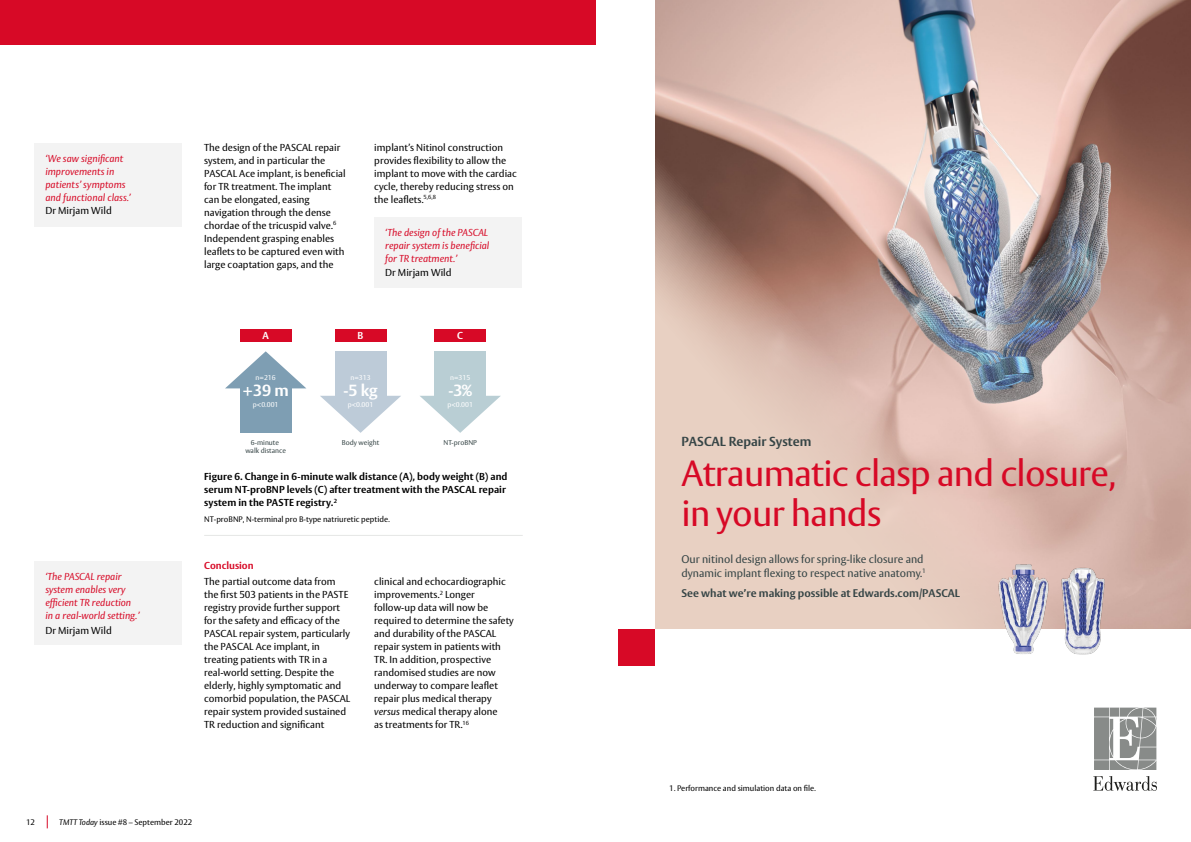
<style>
.page{position:relative;width:1191px;height:842px;background:#fff}
.page>*{position:absolute;margin:0;border:0;box-sizing:border-box;transform-origin:0 0}
.t1{font:36px/40px "Vesta Pro";letter-spacing:-.02em;color:#d70926}
.t2{font:700 16px "Vesta Pro";color:#fff}
.t3{font:700 13px "Vesta Pro";color:#364546}
.t4{font:11px/14px "Vesta Pro";color:#364546}
.t5{font:700 11px "Vesta Pro";color:#364546}
.t6{font:10px/13px "Vesta Pro";color:#000}
.t7{font:italic 10px/13px "Vesta Pro";color:#d70926}
.t8{font:700 10px/13px "Vesta Pro";letter-spacing:.005em;color:#000}
.t9{font:700 10px "Vesta Pro";color:#d70926}
.t10{font:700 10px "Vesta Pro";color:#fff}
.t11{font:8px "Vesta Pro";color:#000}
.t12{font:7px/8px "Vesta Pro";color:#364546;text-align:center}
.t13{font:7px "Vesta Pro";color:#fff}
.s1{font-style:italic}
</style>
<div class="page">
<div style="left:0;top:0;width:595px;height:45px;background:#d70926"></div>
<svg style="left:47px;top:815px;width:1px;height:13px"></svg>
<hr style="left:204px;top:535px;width:319px;height:1px;background:#e6e7e6">
<div style="left:240px;top:377px;width:51px;height:56px;background:#7e9eb3"></div>
<svg style="left:225px;top:351px;width:81px;height:37px"></svg>
<div style="left:240px;top:329px;width:51px;height:13px;background:#d70926"></div>
<div style="left:335px;top:351px;width:51px;height:57px;background:#bdcbd8"></div>
<svg style="left:320px;top:396px;width:81px;height:37px"></svg>
<div style="left:335px;top:329px;width:51px;height:13px;background:#d70926"></div>
<div style="left:434px;top:351px;width:52px;height:57px;background:#b9ced4"></div>
<svg style="left:420px;top:396px;width:81px;height:37px"></svg>
<div style="left:434px;top:329px;width:52px;height:13px;background:#d70926"></div>
<div style="left:374px;top:217px;width:148px;height:71px;background:#f3f3f3"></div>
<img style="left:655px;top:0;width:536px;height:629px">
<img style="left:993px;top:561px;width:121px;height:94px">
<div style="left:618px;top:629px;width:37px;height:36px;background:#d70926"></div>
<svg style="left:1094px;top:708px;width:62px;height:62px;background:#9fa2a0"></svg>
<svg style="left:1093px;top:776px;width:64px;height:15px"></svg>
<div style="left:34px;top:561px;width:147px;height:84px;background:#f3f3f3"></div>
<div style="left:34px;top:143px;width:147px;height:84px;background:#f3f3f3"></div>
<p class="t7" style="left:45px;top:152px;width:87px">‘We saw significant improvements in patients’ symptoms and functional class.’</p>
<p class="t6" style="left:45px;top:204px;width:68px">Dr Mirjam Wild</p>
<p class="t7" style="left:45px;top:570px;width:96px">‘The PASCAL repair system enables very efficient TR reduction in a real-world setting.’</p>
<p class="t6" style="left:45px;top:624px;width:68px">Dr Mirjam Wild</p>
<p class="t6" style="left:204px;top:141px;width:143px">The design of the PASCAL repair system, and in particular the<br>PASCAL Ace implant, is beneficial for TR treatment. The implant can be elongated, easing navigation through the dense chordae of the tricuspid valve.<sup>6<br></sup>Independent grasping enables leaflets to be captured even with large coaptation gaps, and the</p>
<p class="t6" style="left:374px;top:141px;width:144px">implant’s Nitinol construction provides flexibility to allow the implant to move with the cardiac cycle, thereby reducing stress on the leaflets.<sup>5,6,8</sup></p>
<p class="t7" style="left:385px;top:226px;width:106px">‘The design of the PASCAL repair system is beneficial for TR treatment.’</p>
<p class="t6" style="left:385px;top:266px;width:68px">Dr Mirjam Wild</p>
<p class="t10" style="left:262px;top:329px;width:8px">A</p>
<p class="t10" style="left:357px;top:329px;width:7px">B</p>
<p class="t10" style="left:457px;top:329px;width:7px">C</p>
<p class="t13" style="left:256px;top:373px;width:22px">n=216</p>
<p class="t13" style="left:350px;top:373px;width:22px">n=313</p>
<p class="t13" style="left:450px;top:373px;width:22px">n=315</p>
<h2 class="t2" style="left:242px;top:380px;width:48px">+39 m</h2>
<p class="t13" style="left:253px;top:400px;width:27px">p&lt;0.001</p>
<h2 class="t2" style="left:343px;top:380px;width:36px">-5 kg</h2>
<p class="t13" style="left:348px;top:400px;width:27px">p&lt;0.001</p>
<h2 class="t2" style="left:448px;top:380px;width:25px">-3%</h2>
<p class="t13" style="left:447px;top:400px;width:27px">p&lt;0.001</p>
<p class="t12" style="left:245px;top:438px;width:42px">6-minute walk distance</p>
<p class="t12" style="left:342px;top:438px;width:39px">Body weight</p>
<p class="t12" style="left:443px;top:438px;width:35px">NT-proBNP</p>
<p class="t8" style="left:204px;top:470px;width:305px">Figure 6. Change in 6-minute walk distance (A), body weight (B) and serum NT-proBNP levels (C) after treatment with the PASCAL repair system in the PASTE registry.<sup>2</sup></p>
<p class="t11" style="left:204px;top:514px;width:187px">NT-proBNP, N-terminal pro B-type natriuretic peptide.</p>
<p class="t9" style="left:204px;top:559px;width:51px">Conclusion</p>
<p class="t6" style="left:204px;top:575px;width:148px">The partial outcome data from the first 503 patients in the PASTE registry provide further support for the safety and efficacy of the<br>PASCAL repair system, particularly the PASCAL Ace implant, in treating patients with TR in a real-world setting. Despite the elderly, highly symptomatic and comorbid population, the PASCAL repair system provided sustained<br>TR reduction and significant</p>
<p class="t6" style="left:374px;top:575px;width:141px">clinical and echocardiographic improvements.<sup>2</sup> Longer follow-up data will now be required to determine the safety and durability of the PASCAL repair system in patients with<br>TR. In addition, prospective randomised studies are now underway to compare leaflet repair plus medical therapy <span class="s1">versus</span> medical therapy alone<br>as treatments for TR.<sup>16</sup></p>
<p class="t11" style="left:26px;top:818px;width:10px">12</p>
<p class="t11" style="left:59px;top:818px;width:135px"><span class="s1">TMTT Today</span> issue #8 – September 2022</p>
<h3 class="t3" style="left:681px;top:434px;width:131px">PASCAL Repair System</h3>
<h1 class="t1" style="left:681px;top:453px;width:436px">Atraumatic clasp and closure, in your hands</h1>
<p class="t4" style="left:681px;top:552px;width:246px">Our nitinol design allows for spring-like closure and dynamic implant flexing to respect native anatomy.<sup>1</sup></p>
<p class="t5" style="left:681px;top:586px;width:280px">See what we’re making possible at Edwards.com/PASCAL</p>
<p class="t11" style="left:669px;top:783px;width:148px">1. Performance and simulation data on file.</p>
</div>
